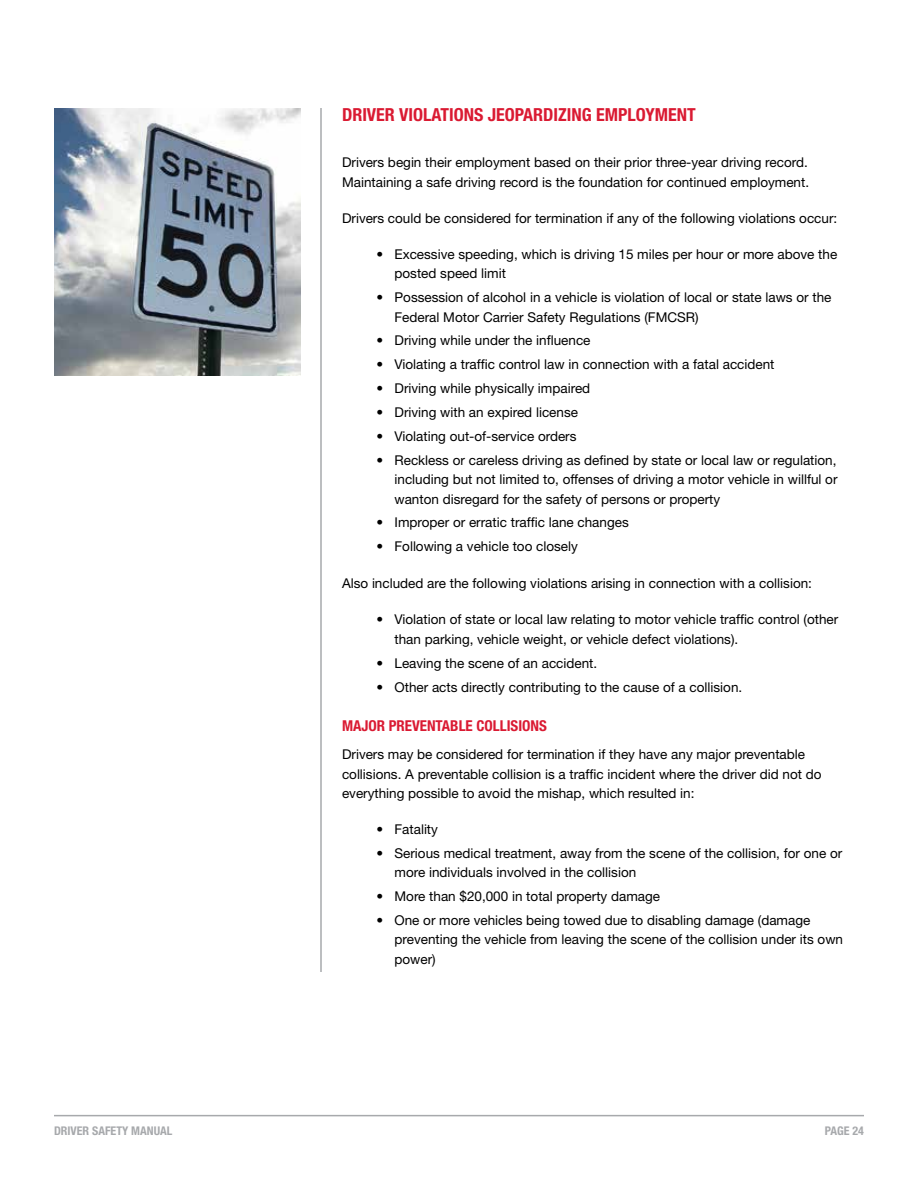
<style>
.page{position:relative;width:918px;height:1188px;background:#fff}
.page>*{position:absolute;margin:0;border:0;box-sizing:border-box;transform-origin:0 0}
.t1{font:700 condensed 18px "Helvetica Neue LT Pro";color:#da1a32}
.t2{font:700 condensed 15px "Helvetica Neue LT Pro";color:#da1a32}
.t3{font:13.5px/19.5px "Helvetica Neue LT Pro";color:#000}
.t4{font:700 condensed 12px "Helvetica Neue LT Std";color:#a7a9ac}
</style>
<div class="page">
<hr style="left:54px;top:1115px;width:810px;height:1px;background:#a7a9ac">
<hr style="left:320px;top:108px;width:2px;height:864px;background:#a7a9ac">
<img style="left:54px;top:108px;width:246px;height:267px">
<h4 class="t1" style="left:342px;top:104px;width:355px">DRIVER VIOLATIONS JEOPARDIZING EMPLOYMENT</h4>
<p class="t3" style="left:342px;top:152px;width:469px">Drivers begin their employment based on their prior three-year driving record.<br>Maintaining a safe driving record is the foundation for continued employment.</p>
<p class="t3" style="left:342px;top:208px;width:497px">Drivers could be considered for termination if any of the following violations occur:</p>
<p class="t3" style="left:395px;top:244px;width:444px;text-indent:-18px">• Excessive speeding, which is driving 15 miles per hour or more above the posted speed limit</p>
<p class="t3" style="left:395px;top:287px;width:438px;text-indent:-18px">• Possession of alcohol in a vehicle is violation of local or state laws or the<br>Federal Motor Carrier Safety Regulations (FMCSR)</p>
<p class="t3" style="left:377px;top:331px;width:216px">• Driving while under the infuence</p>
<p class="t3" style="left:377px;top:354px;width:400px">• Violating a traffc control law in connection with a fatal accident</p>
<p class="t3" style="left:377px;top:378px;width:215px">• Driving while physically impaired</p>
<p class="t3" style="left:377px;top:402px;width:203px">• Driving with an expired license</p>
<p class="t3" style="left:377px;top:426px;width:201px">• Violating out-of-service orders</p>
<p class="t3" style="left:395px;top:450px;width:445px;text-align:justify;text-indent:-18px">• Reckless or careless driving as defned by state or local law or regulation, including but not limited to, offenses of driving a motor vehicle in willful or wanton disregard for the safety of persons or property</p>
<p class="t3" style="left:377px;top:512px;width:254px">• Improper or erratic traffc lane changes</p>
<p class="t3" style="left:377px;top:536px;width:203px">• Following a vehicle too closely</p>
<p class="t3" style="left:342px;top:574px;width:472px">Also included are the following violations arising in connection with a collision:</p>
<p class="t3" style="left:395px;top:610px;width:445px;text-indent:-18px">• Violation of state or local law relating to motor vehicle traffc control (other than parking, vehicle weight, or vehicle defect violations).</p>
<p class="t3" style="left:377px;top:653px;width:222px">• Leaving the scene of an accident.</p>
<p class="t3" style="left:377px;top:677px;width:367px">• Other acts directly contributing to the cause of a collision.</p>
<p class="t2" style="left:342px;top:716px;width:206px">MAJOR PREVENTABLE COLLISIONS</p>
<p class="t3" style="left:342px;top:744px;width:481px">Drivers may be considered for termination if they have any major preventable collisions. A preventable collision is a traffc incident where the driver did not do everything possible to avoid the mishap, which resulted in:</p>
<p class="t3" style="left:377px;top:819px;width:63px">• Fatality</p>
<p class="t3" style="left:395px;top:843px;width:449px;text-indent:-18px">• Serious medical treatment, away from the scene of the collision, for one or more individuals involved in the collision</p>
<p class="t3" style="left:377px;top:886px;width:285px">• More than $20,000 in total property damage</p>
<p class="t3" style="left:395px;top:910px;width:450px;text-indent:-18px">• One or more vehicles being towed due to disabling damage (damage preventing the vehicle from leaving the scene of the collision under its own power)</p>
<p class="t4" style="left:54px;top:1123px;width:120px">DRIVER SAFETY MANUAL</p>
<p class="t4" style="left:825px;top:1123px;width:41px">PAGE 24</p>
</div>
